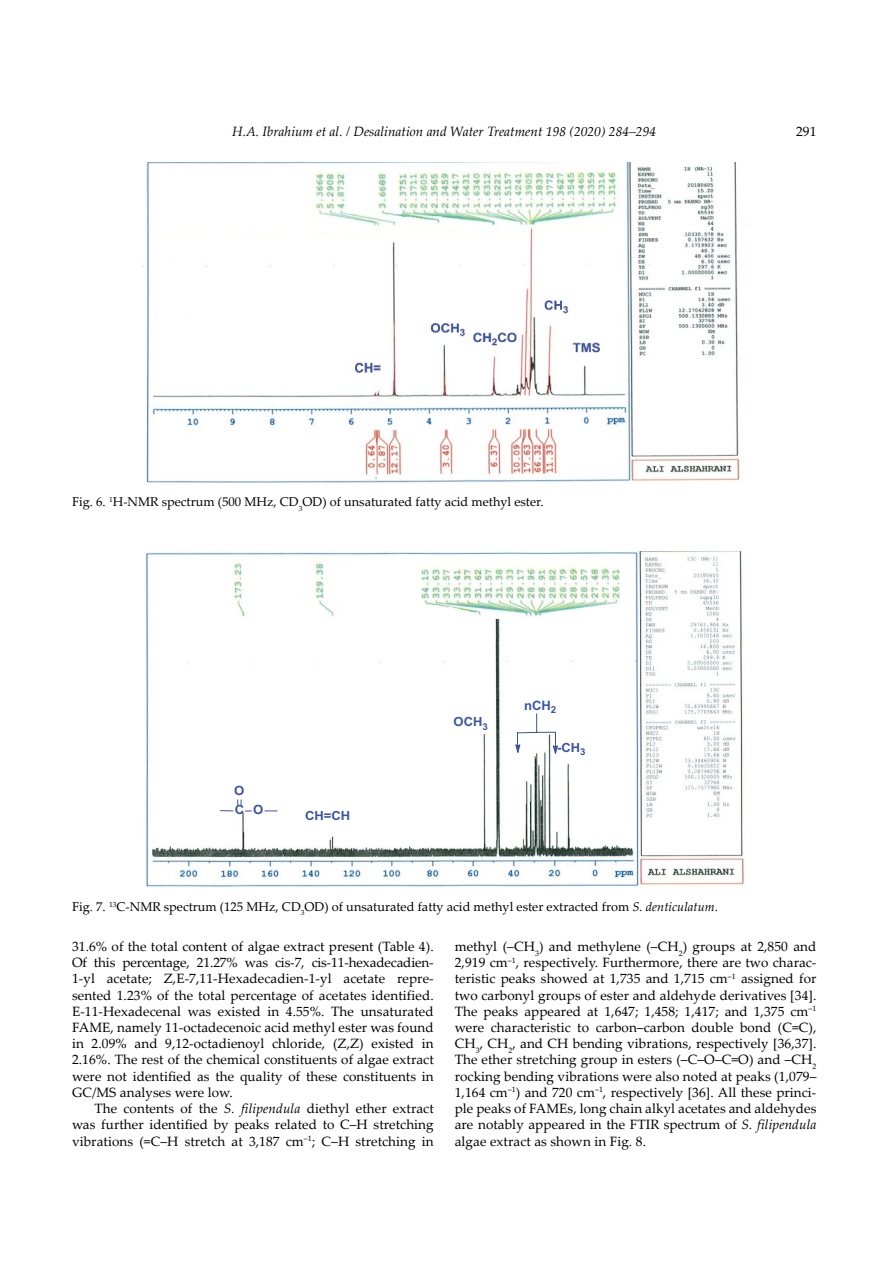
<style>
.page{position:relative;width:893px;height:1263px;background:#fff}
.page>*{position:absolute;margin:0;border:0;box-sizing:border-box;transform-origin:0 0}
.t1{font:13.5px/16.2px "Palatino Linotype";letter-spacing:.005em;color:#000;text-align:justify}
.t2{font:italic 13.5px "Palatino Linotype";color:#000}
.t3{font:700 12.9px "Arial";color:#3a53a4}
.t4{font:12.75px "Palatino Linotype";color:#000}
.t5{font:700 12.75px/18.3px "Arial";color:#3a53a4}
.t6{font:700 12.6px "Arial";color:#3a53a4;scale:1.04 1}
.t7{font:700 12.6px "Arial";color:#3a53a4}
.t8{font:700 12.45px "Arial";color:#3a53a4;scale:1.04 1}
.s1{font-style:italic}
</style>
<div class="page">
<img style="left:142px;top:162px;width:599px;height:320px">
<img style="left:145px;top:551px;width:600px;height:336px">
<svg style="left:265px;top:810px;width:12px;height:1px"></svg>
<svg style="left:221px;top:800px;width:31px;height:12px"></svg>
<svg style="left:516px;top:713px;width:42px;height:41px"></svg>
<p class="t2" style="left:232px;top:122px;width:425px">H.A. Ibrahium et al. / Desalination and Water Treatment 198 (2020) 284–294</p>
<p class="t1" style="left:796px;top:123px;width:22px">291</p>
<p class="t4" style="left:72px;top:493px;width:473px">Fig. 6. <sup>1</sup>H-NMR spectrum (500 MHz, CD<sub>3</sub>OD) of unsaturated fatty acid methyl ester.</p>
<p class="t5" style="left:234px;top:782px;width:31px">O<br>C O</p>
<p class="t8" style="left:305px;top:808px;width:45px">CH=CH</p>
<p class="t6" style="left:454px;top:713px;width:34px">OCH<sub>3</sub></p>
<p class="t3" style="left:524px;top:696px;width:34px">nCH<sub>2</sub></p>
<p class="t7" style="left:557px;top:739px;width:30px">-CH<sub>3</sub></p>
<p class="t4" style="left:72px;top:898px;width:647px">Fig. 7. <sup>13</sup>C-NMR spectrum (125 MHz, CD<sub>3</sub>OD) of unsaturated fatty acid methyl ester extracted from <span class="s1">S. denticulatum</span>.</p>
<p class="t1" style="left:72px;top:938px;width:363px">31.6% of the total content of algae extract present (Table 4).<br>Of this percentage, 21.27% was cis-7, cis-11-hexadecadien-1-yl acetate; Z,E-7,11-Hexadecadien-1-yl acetate repre&shy;sented 1.23% of the total percentage of acetates identified.<br>E-11-Hexadecenal was existed in 4.55%. The unsaturated FAME, namely 11-octadecenoic acid methyl ester was found in 2.09% and 9,12-octadienoyl chloride, (Z,Z) existed in 2.16%. The rest of the chemical constituents of algae extract were not identified as the quality of these constituents in GC/MS analyses were low.</p>
<p class="t1" style="left:72px;top:1100px;width:363px;text-indent:22px">The contents of the <span class="s1">S. filipendula</span> diethyl ether extract was further identified by peaks related to C–H stretching vibrations (=C–H stretch at 3,187 cm<sup>–1</sup>; C–H stretching in</p>
<p class="t1" style="left:455px;top:938px;width:363px">methyl (–CH<sub>3</sub>) and methylene (–CH<sub>2</sub>) groups at 2,850 and 2,919 cm<sup>–1</sup>, respectively. Furthermore, there are two charac&shy;teristic peaks showed at 1,735 and 1,715 cm<sup>–1</sup> assigned for two carbonyl groups of ester and aldehyde derivatives [34].<br>The peaks appeared at 1,647; 1,458; 1,417; and 1,375 cm<sup>–1 </sup>were characteristic to carbon–carbon double bond (C=C), CH<sub>3</sub>, CH<sub>2</sub>, and CH bending vibrations, respectively [36,37].<br>The ether stretching group in esters (–C–O–C=O) and –CH<sub>2 </sub>rocking bending vibrations were also noted at peaks (1,079– 1,164 cm<sup>–1</sup>) and 720 cm<sup>–1</sup>, respectively [36]. All these princi&shy;ple peaks of FAMEs, long chain alkyl acetates and aldehydes are notably appeared in the FTIR spectrum of <span class="s1">S. filipendula </span>algae extract as shown in Fig. 8.</p>
</div>
